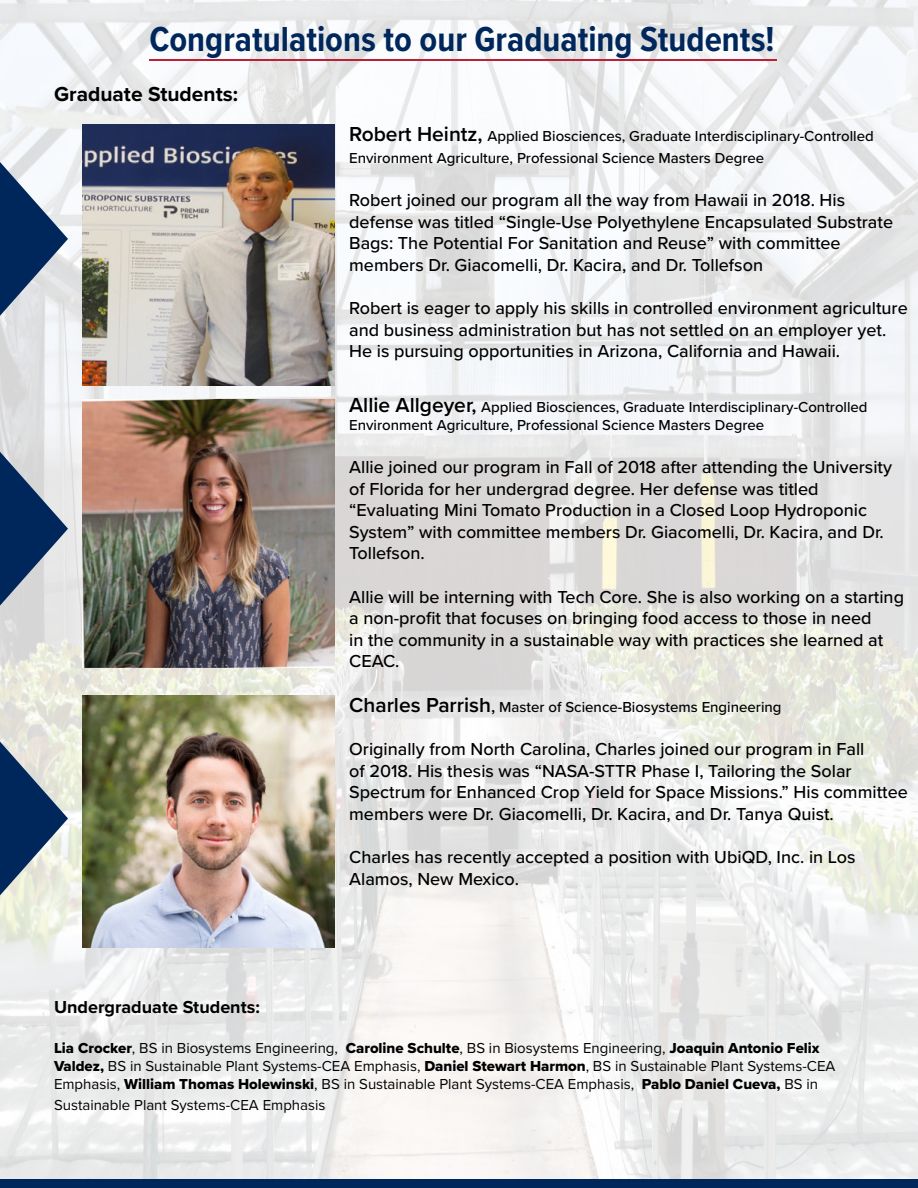
<style>
.page{position:relative;width:918px;height:1188px;background:#fff}
.page>*{position:absolute;margin:0;border:0;box-sizing:border-box;transform-origin:0 0}
.t1{font:700 36px "Proxima Nova Cond";color:#00275b}
.t2{font:700 21px "Proxima Nova";color:#000}
.t3{font:500 18px/21.6px "Proxima Nova";color:#000}
.t4{font:700 18px "Proxima Nova";color:#000}
.t5{font:15px/18px "Proxima Nova";color:#000}
.t6{font:500 15px/21.6px "Proxima Nova";color:#000}
.s1{font-weight:600;font-size:21px}
.s2{font-size:18px}
.s3{font-family:"Proxima Nova Extrabld"}
</style>
<div class="page">
<img style="left:0;top:0;width:918px;height:1180px">
<img style="left:83px;top:400px;width:252px;height:267px">
<img style="left:83px;top:695px;width:252px;height:252px">
<img style="left:83px;top:125px;width:252px;height:261px">
<svg style="left:0;top:162px;width:68px;height:154px"></svg>
<svg style="left:0;top:452px;width:68px;height:154px;background:#6e829d"></svg>
<svg style="left:0;top:742px;width:68px;height:153px;background:#72869b"></svg>
<hr style="left:149px;top:59px;width:628px;height:2px;background:#bd2036">
<div style="left:0;top:1180px;width:918px;height:8px;background:#00275b"></div>
<h1 class="t1" style="left:149px;top:13px;width:627px">Congratulations to our Graduating Students!</h1>
<p class="t2" style="left:54px;top:79px;width:186px">Graduate Students:</p>
<p class="t6" style="left:349px;top:125px;width:526px"><span class="s1">Robert Heintz,</span> Applied Biosciences, Graduate Interdisciplinary-Controlled<br>Environment Agriculture, Professional Science Masters Degree</p>
<p class="t3" style="left:349px;top:189px;width:545px">Robert joined our program all the way from Hawaii in 2018. His defense was titled “Single-Use Polyethylene Encapsulated Substrate Bags: The Potential For Sanitation and Reuse” with committee members Dr. Giacomelli, Dr. Kacira, and Dr. Tollefson</p>
<p class="t3" style="left:349px;top:297px;width:560px">Robert is eager to apply his skills in controlled environment agriculture and business administration but has not settled on an employer yet.<br>He is pursuing opportunities in Arizona, California and Hawaii.</p>
<p class="t6" style="left:349px;top:397px;width:520px;line-height:18px"><span class="s1">Allie Allgeyer,</span> Applied Biosciences, Graduate Interdisciplinary-Controlled<br>Environment Agriculture, Professional Science Masters Degree</p>
<p class="t3" style="left:349px;top:456px;width:544px">Allie joined our program in Fall of 2018 after attending the University of Florida for her undergrad degree. Her defense was titled “Evaluating Mini Tomato Production in a Closed Loop Hydroponic System” with committee members Dr. Giacomelli, Dr. Kacira, and Dr.<br>Tollefson.</p>
<p class="t3" style="left:349px;top:585px;width:556px">Allie will be interning with Tech Core. She is also working on a starting a non-profit that focuses on bringing food access to those in need<br>in the community in a sustainable way with practices she learned at CEAC.</p>
<p class="t6" style="left:349px;top:695px;width:434px"><span class="s1">Charles Parrish</span><span class="s2">,</span> Master of Science-Biosystems Engineering</p>
<p class="t3" style="left:349px;top:738px;width:560px">Originally from North Carolina, Charles joined our program in Fall<br>of 2018. His thesis was “NASA-STTR Phase I, Tailoring the Solar Spectrum for Enhanced Crop Yield for Space Missions.” His committee members were Dr. Giacomelli, Dr. Kacira, and Dr. Tanya Quist.</p>
<p class="t3" style="left:349px;top:846px;width:508px">Charles has recently accepted a position with UbiQD, Inc. in Los<br>Alamos, New Mexico.</p>
<p class="t4" style="left:54px;top:994px;width:207px">Undergraduate Students:</p>
<p class="t5" style="left:54px;top:1038px;width:783px"><span class="s3">Lia Crocker</span>, BS in Biosystems Engineering, <span class="s3">Caroline Schulte</span>, BS in Biosystems Engineering, <span class="s3">Joaquin Antonio Felix<br>Valdez,</span> BS in Sustainable Plant Systems-CEA Emphasis, <span class="s3">Daniel Stewart Harmon</span>, BS in Sustainable Plant Systems-CEA<br>Emphasis, <span class="s3">William Thomas Holewinski</span>, BS in Sustainable Plant Systems-CEA Emphasis, <span class="s3">Pablo Daniel Cueva,</span> BS in</p>
<p class="t5" style="left:54px;top:1096px;width:273px">Sustainable Plant Systems-CEA Emphasis</p>
</div>
